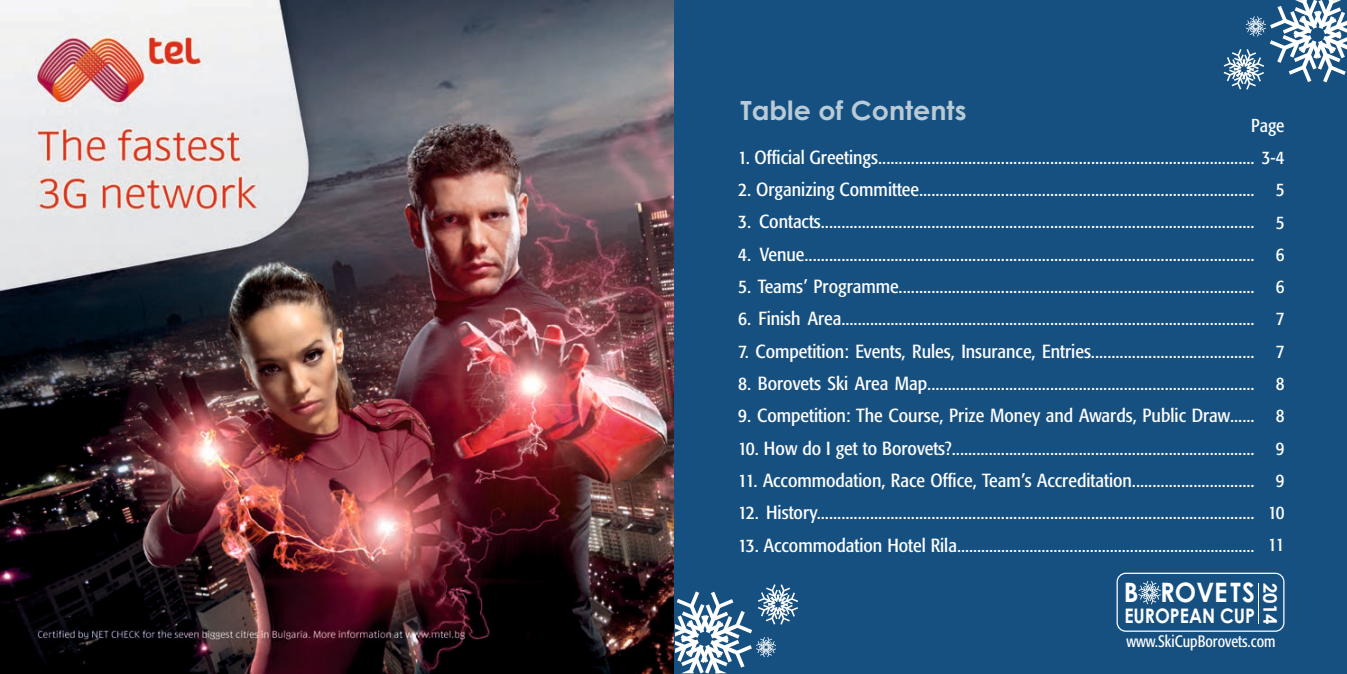
<style>
.page{position:relative;width:1347px;height:674px;background:#fff}
.page>*{position:absolute;margin:0;border:0;box-sizing:border-box;transform-origin:0 0}
.t1{font:700 26.75px "Century Gothic";color:#fff;scale:.95 1}
.t2{font:700 26.38px "Century Gothic";color:#b8cbd6}
.t3{font:700 20px "Century Gothic";color:#fff;scale:.88 1}
.t4{font:700 18.75px "Formata Cond Cyr";color:#fff;scale:1.05 1}
.t5{font:700 18.75px/32.2px "Formata Cond Cyr";color:#fff;text-align:center}
.t6{font:700 18.5px "Formata Cond Cyr";color:#fff;scale:1.05 1}
.t7{font:700 18.5px "Century Gothic";color:#fff}
.t8{font:700 18.5px "Formata Cond Cyr";color:#fff}
.t9{font:700 16.38px "Formata Cond Cyr";color:#fff;scale:.95 1}
.s1{font-size:18.75px}
</style>
<div class="page">
<img style="left:1px;top:0;width:673px;height:673px">
<div style="left:674px;top:0;width:672px;height:673px;background:#165081"></div>
<svg style="left:675px;top:584px;width:123px;height:89px"></svg>
<div style="left:1116px;top:572px;width:168px;height:59px;border:1px solid #fff;border-radius:9px"></div>
<hr style="left:1257px;top:582px;width:1px;height:41px;background:#fff">
<svg style="left:1138px;top:580px;width:22px;height:24px"></svg>
<svg style="left:1223px;top:0;width:123px;height:90px"></svg>
<h2 class="t2" style="left:740px;top:100px;width:228px">Table of Contents</h2>
<p class="t4" style="left:738px;top:149px;width:521px">1. Official Greetings............................................................................................ 3-4</p>
<p class="t4" style="left:738px;top:182px;width:493px">2. Organizing Committee..................................................................................</p>
<p class="t4" style="left:738px;top:214px;width:493px">3. Contacts..........................................................................................................</p>
<p class="t4" style="left:738px;top:246px;width:493px">4. Venue..............................................................................................................</p>
<p class="t4" style="left:738px;top:278px;width:493px">5. Teams’ Programme.......................................................................................</p>
<p class="t4" style="left:738px;top:311px;width:493px">6. Finish Area.....................................................................................................</p>
<p class="t4" style="left:738px;top:343px;width:493px">7. Competition: Events, Rules, Insurance, Entries........................................</p>
<p class="t4" style="left:738px;top:375px;width:493px">8. Borovets Ski Area Map................................................................................</p>
<p class="t4" style="left:738px;top:408px;width:493px">9. Competition: The Course, Prize Money and Awards, Public Draw......</p>
<p class="t4" style="left:738px;top:440px;width:493px">10. How do I get to Borovets?..........................................................................</p>
<p class="t4" style="left:738px;top:472px;width:493px">11. Accommodation, Race Office, Team’s Accreditation..............................</p>
<p class="t4" style="left:738px;top:505px;width:493px">12. History...........................................................................................................</p>
<p class="t6" style="left:738px;top:537px;width:493px"><span class="s1">13. Accommodation Hotel Rila</span>..........................................................................</p>
<p class="t8" style="left:1251px;top:118px;width:35px">Page</p>
<p class="t5" style="left:1268px;top:175px;width:18px">5<br>5<br>6<br>6<br>7<br>7<br>8<br>8<br>9<br>9<br>10<br>11</p>
<h1 class="t1" style="left:1123px;top:581px;width:140px">B ROVE TS</h1>
<p class="t3" style="left:1124px;top:607px;width:150px">EUROPEAN CUP</p>
<p class="t7" style="left:1277px;top:582px;width:43px;rotate:90deg">2014</p>
<p class="t9" style="left:1126px;top:634px;width:158px">www.SkiCupBorovets.com</p>
</div>
